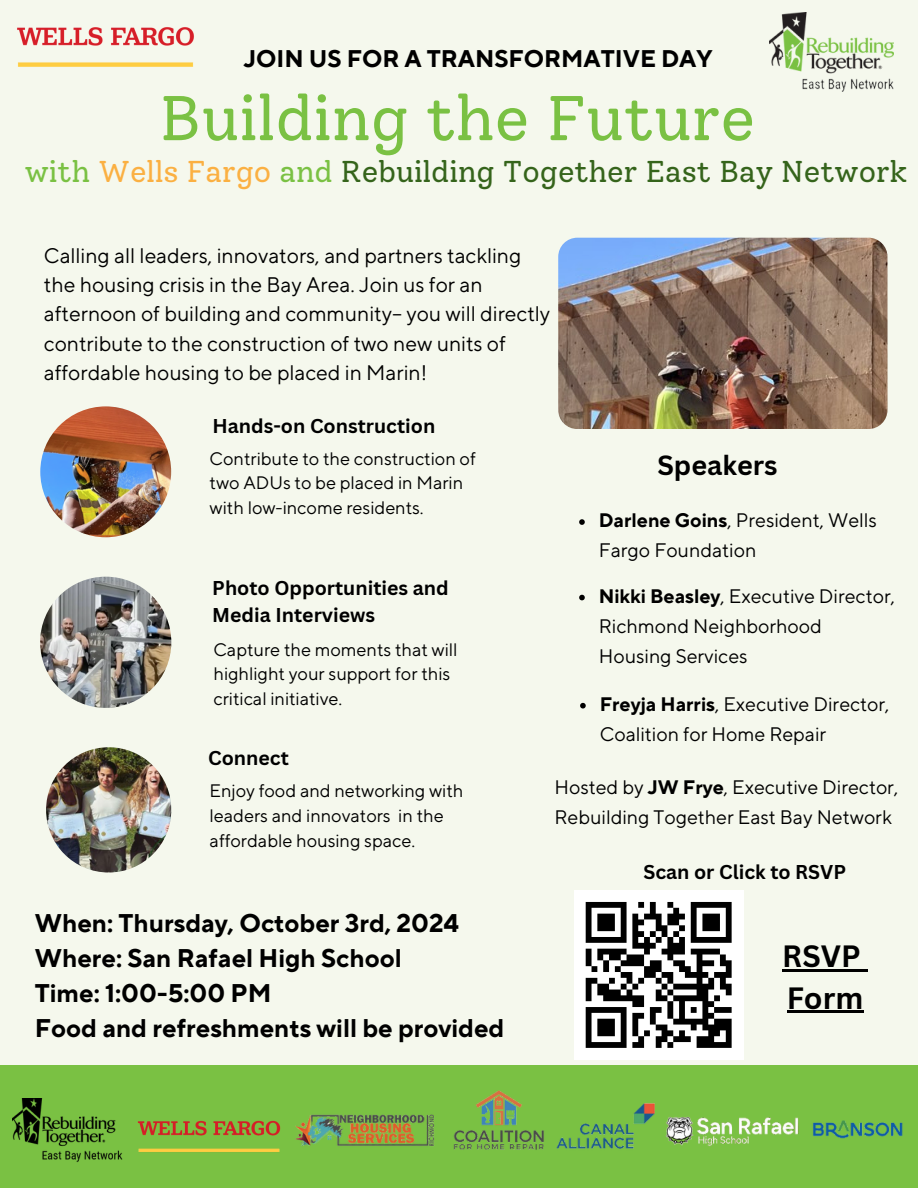
<style>
.page{position:relative;width:918px;height:1188px;background:#f5f8ed}
.page>*{position:absolute;margin:0;border:0;box-sizing:border-box;transform-origin:0 0}
.t1{font:63.15px "Solway";color:#7ac143}
.t2{font:30px "Solway";color:#35641b}
.t3{font:700 30px/41.7px "Canva Sans";color:#000}
.t4{font:700 27px "Canva Sans";color:#000}
.t5{font:700 25.5px/34.8px "TT Norms Pro";color:#000}
.t6{font:700 24px "TT Norms Pro";color:#000}
.t7{font:21px/29.2px "TT Norms Pro";color:#000}
.t8{font:19.5px/30.3px "TT Norms Pro";color:#000}
.t9{font:700 19.5px/27px "Canva Sans";color:#000}
.t10{font:18px/24.8px "TT Norms Pro";color:#000}
.s1{color:#7ac143}
.s2{color:#fbb042}
.s3{font-weight:700}
</style>
<div class="page">
<div style="left:0;top:1066px;width:918px;height:122px;background:#7ac143"></div>
<img style="left:13px;top:1098px;width:110px;height:64px">
<img style="left:558px;top:1103px;width:97px;height:46px">
<img style="left:17px;top:27px;width:177px;height:40px">
<img style="left:295px;top:1114px;width:140px;height:32px">
<img style="left:665px;top:1116px;width:134px;height:30px">
<img style="left:813px;top:1120px;width:90px;height:18px">
<img style="left:40px;top:577px;width:131px;height:131px;border-radius:50%">
<img style="left:40px;top:406px;width:131px;height:131px;border-radius:50%">
<img style="left:46px;top:747px;width:125px;height:126px;border-radius:50%">
<img style="left:558px;top:238px;width:330px;height:191px;border-radius:19px">
<img style="left:138px;top:1120px;width:143px;height:32px">
<div style="left:574px;top:890px;width:169px;height:170px;background:#fff"></div>
<div style="left:586px;top:902px;width:41px;height:6px;background:#000"></div>
<div style="left:691px;top:902px;width:41px;height:6px;background:#000"></div>
<div style="left:597px;top:914px;width:18px;height:5px;background:#000"></div>
<div style="left:702px;top:914px;width:18px;height:5px;background:#000"></div>
<div style="left:597px;top:919px;width:18px;height:6px;background:#000"></div>
<div style="left:702px;top:919px;width:18px;height:6px;background:#000"></div>
<div style="left:597px;top:925px;width:18px;height:6px;background:#000"></div>
<div style="left:702px;top:925px;width:18px;height:6px;background:#000"></div>
<svg style="left:586px;top:908px;width:6px;height:29px"></svg>
<svg style="left:691px;top:908px;width:6px;height:29px"></svg>
<svg style="left:726px;top:908px;width:6px;height:29px"></svg>
<div style="left:586px;top:937px;width:41px;height:6px;background:#000"></div>
<svg style="left:621px;top:902px;width:64px;height:41px"></svg>
<div style="left:691px;top:937px;width:41px;height:6px;background:#000"></div>
<div style="left:632px;top:943px;width:24px;height:6px;background:#000"></div>
<div style="left:667px;top:943px;width:18px;height:6px;background:#000"></div>
<div style="left:597px;top:949px;width:30px;height:6px;background:#000"></div>
<svg style="left:644px;top:949px;width:6px;height:6px"></svg>
<div style="left:662px;top:949px;width:23px;height:6px;background:#000"></div>
<div style="left:691px;top:949px;width:29px;height:6px;background:#000"></div>
<div style="left:609px;top:955px;width:12px;height:5px;background:#000"></div>
<div style="left:627px;top:955px;width:17px;height:5px;background:#000"></div>
<svg style="left:667px;top:955px;width:6px;height:5px"></svg>
<svg style="left:697px;top:955px;width:5px;height:5px"></svg>
<svg style="left:720px;top:955px;width:6px;height:5px"></svg>
<div style="left:621px;top:960px;width:23px;height:6px;background:#000"></div>
<div style="left:650px;top:960px;width:12px;height:6px;background:#000"></div>
<div style="left:673px;top:960px;width:12px;height:6px;background:#000"></div>
<div style="left:697px;top:960px;width:17px;height:6px;background:#000"></div>
<div style="left:720px;top:960px;width:12px;height:6px;background:#000"></div>
<svg style="left:586px;top:949px;width:23px;height:23px"></svg>
<svg style="left:615px;top:966px;width:6px;height:6px"></svg>
<div style="left:644px;top:966px;width:18px;height:6px;background:#000"></div>
<div style="left:679px;top:966px;width:12px;height:6px;background:#000"></div>
<svg style="left:697px;top:966px;width:5px;height:6px"></svg>
<svg style="left:726px;top:966px;width:6px;height:6px"></svg>
<div style="left:621px;top:972px;width:11px;height:6px;background:#000"></div>
<div style="left:644px;top:972px;width:12px;height:6px;background:#000"></div>
<div style="left:662px;top:972px;width:11px;height:6px;background:#000"></div>
<div style="left:685px;top:972px;width:23px;height:6px;background:#000"></div>
<div style="left:714px;top:972px;width:18px;height:6px;background:#000"></div>
<div style="left:586px;top:978px;width:11px;height:6px;background:#000"></div>
<svg style="left:609px;top:978px;width:6px;height:6px"></svg>
<svg style="left:697px;top:978px;width:5px;height:6px"></svg>
<svg style="left:708px;top:978px;width:6px;height:6px"></svg>
<svg style="left:720px;top:978px;width:6px;height:6px"></svg>
<div style="left:597px;top:984px;width:12px;height:6px;background:#000"></div>
<div style="left:673px;top:984px;width:41px;height:6px;background:#000"></div>
<div style="left:720px;top:984px;width:12px;height:6px;background:#000"></div>
<div style="left:597px;top:990px;width:24px;height:5px;background:#000"></div>
<svg style="left:621px;top:978px;width:23px;height:17px"></svg>
<svg style="left:656px;top:978px;width:17px;height:17px"></svg>
<div style="left:697px;top:990px;width:11px;height:5px;background:#000"></div>
<svg style="left:726px;top:990px;width:6px;height:5px"></svg>
<svg style="left:586px;top:984px;width:6px;height:17px"></svg>
<div style="left:603px;top:995px;width:41px;height:6px;background:#000"></div>
<div style="left:656px;top:995px;width:11px;height:6px;background:#000"></div>
<div style="left:673px;top:995px;width:35px;height:6px;background:#000"></div>
<svg style="left:714px;top:995px;width:6px;height:6px"></svg>
<div style="left:702px;top:1001px;width:12px;height:6px;background:#000"></div>
<div style="left:586px;top:1007px;width:41px;height:6px;background:#000"></div>
<svg style="left:691px;top:1007px;width:17px;height:6px"></svg>
<div style="left:714px;top:1007px;width:18px;height:6px;background:#000"></div>
<svg style="left:679px;top:1001px;width:6px;height:18px"></svg>
<div style="left:702px;top:1013px;width:12px;height:6px;background:#000"></div>
<div style="left:597px;top:1019px;width:18px;height:6px;background:#000"></div>
<div style="left:673px;top:1019px;width:35px;height:6px;background:#000"></div>
<div style="left:714px;top:1019px;width:18px;height:6px;background:#000"></div>
<div style="left:597px;top:1025px;width:18px;height:5px;background:#000"></div>
<svg style="left:691px;top:1025px;width:6px;height:5px"></svg>
<div style="left:702px;top:1025px;width:30px;height:5px;background:#000"></div>
<div style="left:597px;top:1030px;width:18px;height:6px;background:#000"></div>
<svg style="left:679px;top:1030px;width:6px;height:6px"></svg>
<div style="left:708px;top:1030px;width:12px;height:6px;background:#000"></div>
<svg style="left:586px;top:1013px;width:6px;height:29px"></svg>
<div style="left:673px;top:1036px;width:18px;height:6px;background:#000"></div>
<div style="left:697px;top:1036px;width:17px;height:6px;background:#000"></div>
<svg style="left:726px;top:1030px;width:6px;height:12px"></svg>
<div style="left:586px;top:1042px;width:41px;height:6px;background:#000"></div>
<svg style="left:621px;top:1001px;width:52px;height:47px"></svg>
<div style="left:697px;top:1042px;width:35px;height:6px;background:#000"></div>
<img style="left:769px;top:13px;width:124px;height:78px">
<img style="left:453px;top:1090px;width:105px;height:60px">
<svg style="left:579px;top:519px;width:6px;height:6px"></svg>
<svg style="left:579px;top:595px;width:6px;height:5px"></svg>
<svg style="left:580px;top:703px;width:6px;height:6px"></svg>
<hr style="left:782px;top:969px;width:79px;height:2px;background:#000">
<svg style="left:861px;top:969px;width:7px;height:2px"></svg>
<hr style="left:787px;top:1011px;width:76px;height:2px;background:#000">
<h5 class="t6" style="left:244px;top:45px;width:470px">JOIN US FOR A TRANSFORMATIVE DAY</h5>
<h3 class="t1" style="left:160px;top:80px;width:597px">Building the Future</h3>
<h3 class="t2" style="left:25px;top:153px;width:884px"><span class="s1">with</span> <span class="s2">Wells Fargo</span> <span class="s1">and</span> Rebuilding Together East Bay Network</h3>
<p class="t7" style="left:44px;top:242px;width:508px">Calling all leaders, innovators, and partners tackling the housing crisis in the Bay Area. Join us for an afternoon of building and community– you will directly contribute to the construction of two new units of affordable housing to be placed in Marin!</p>
<h3 class="t9" style="left:213px;top:412px;width:224px">Hands-on Construction</h3>
<p class="t10" style="left:210px;top:447px;width:268px">Contribute to the construction of two ADUs to be placed in Marin with low-income residents.</p>
<p class="t9" style="left:212px;top:574px;width:238px">Photo Opportunities and<br>Media Interviews</p>
<p class="t10" style="left:213px;top:638px;width:246px">Capture the moments that will highlight your support for this critical initiative.</p>
<p class="t9" style="left:208px;top:744px;width:82px">Connect</p>
<p class="t10" style="left:210px;top:779px;width:255px">Enjoy food and networking with leaders and innovators in the affordable housing space.</p>
<h1 class="t5" style="left:35px;top:907px;width:471px">When: Thursday, October 3rd, 2024<br>Where: San Rafael High School<br>Time: 1:00-5:00 PM<br>Food and refreshments will be provided</h1>
<h6 class="t4" style="left:657px;top:446px;width:122px">Speakers</h6>
<p class="t8" style="left:599px;top:506px;width:280px"><span class="s3">Darlene Goins</span>, President, Wells<br>Fargo Foundation</p>
<p class="t8" style="left:599px;top:581px;width:298px"><span class="s3">Nikki Beasley</span>, Executive Director,<br>Richmond Neighborhood<br>Housing Services</p>
<p class="t8" style="left:600px;top:690px;width:291px"><span class="s3">Freyja Harris</span>, Executive Director,<br>Coalition for Home Repair</p>
<p class="t8" style="left:554px;top:773px;width:345px">Hosted by <span class="s3">JW Frye</span>, Executive Director,<br>Rebuilding Together East Bay Network</p>
<p class="t9" style="left:643px;top:858px;width:204px">Scan or Click to RSVP</p>
<p class="t3" style="left:782px;top:934px;width:83px">RSVP<br>Form</p>
</div>
